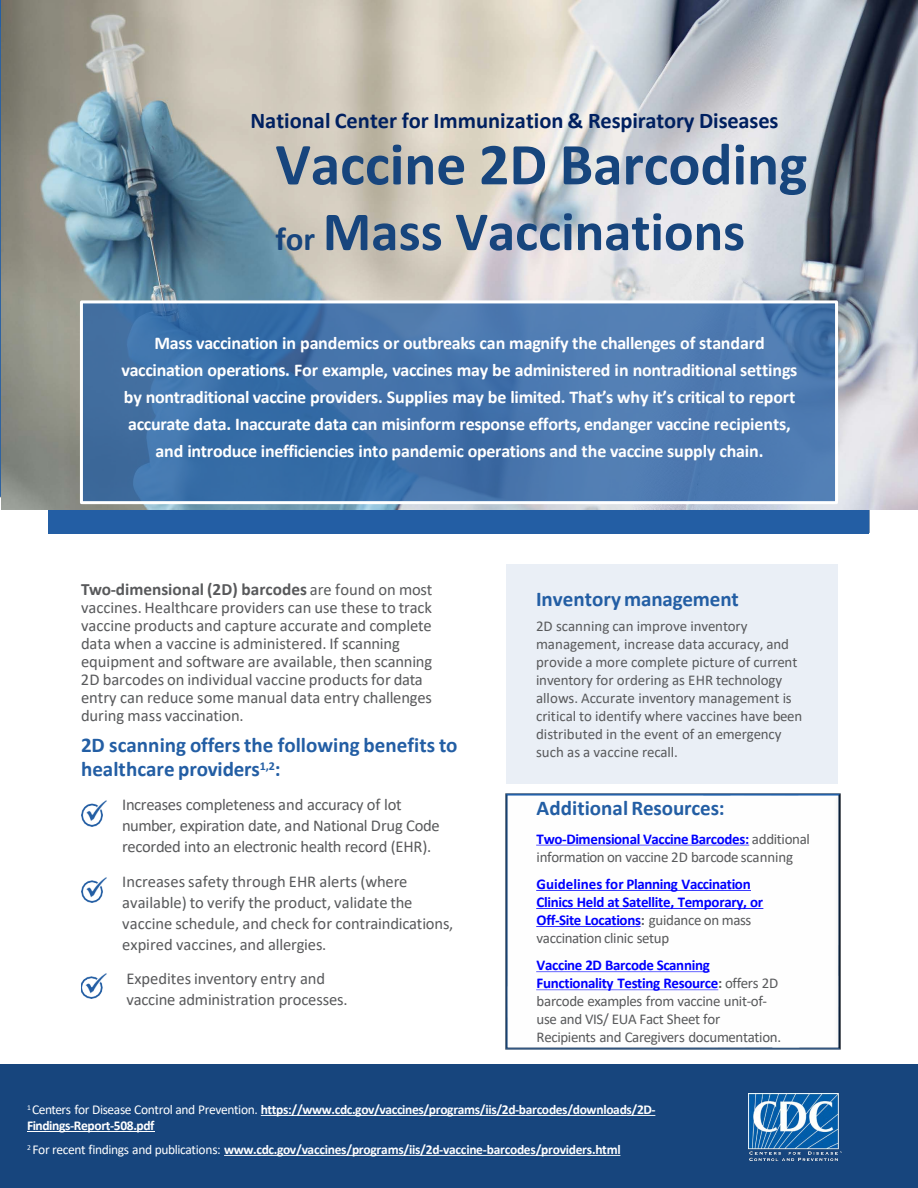
<style>
.page{position:relative;width:918px;height:1188px;background:#fff}
.page>*{position:absolute;margin:0;border:0;box-sizing:border-box;transform-origin:0 0}
.t1{font:700 60px "Calibri";letter-spacing:-.005em;color:#17457d}
.t2{font:700 55.5px "Calibri";letter-spacing:-.005em;color:#17457d}
.t3{font:700 22.5px "Calibri";letter-spacing:-.005em;color:#002060}
.t4{font:700 21px/24.2px "Calibri";color:#235ea4}
.t5{font:700 18px/27px "Calibri";letter-spacing:-.015em;color:#fff;text-align:center}
.t6{font:700 17.25px "Calibri";color:#58595b}
.t7{font:16.5px/18px "Calibri";letter-spacing:-.005em;color:#58595b}
.t8{font:15px/18px "Calibri";letter-spacing:-.005em;color:#58595b}
.t9{font:15px/18px "Calibri";letter-spacing:-.025em;color:#58595b}
.t10{font:700 15px/18px "Calibri";letter-spacing:-.02em;color:#00f}
.t11{font:700 13.5px/16.2px "Calibri";letter-spacing:-.025em;color:#fff}
.s1{font-size:33px}
.s2{font-weight:400;font-size:16.5px}
.s3{font-weight:700;color:#00f}
.s4{color:#58595b}
.s5{font-weight:400;color:#58595b}
.s6{font-weight:700}
.s7{font-weight:400}
</style>
<div class="page">
<div style="left:49px;top:271px;width:820px;height:262px;background:#235ea4"></div>
<div style="left:0;top:1065px;width:918px;height:123px;background:#17457d"></div>
<img style="left:1px;top:0;width:917px;height:510px">
<div style="left:81px;top:302px;width:756px;height:201px;background:#235ea4;opacity:.75"></div>
<div style="left:80px;top:300px;width:758px;height:204px;border:3px solid #fff"></div>
<img style="left:81px;top:800px;width:26px;height:26px">
<img style="left:81px;top:877px;width:26px;height:26px">
<img style="left:81px;top:973px;width:26px;height:25px">
<div style="left:507px;top:564px;width:331px;height:219px;background:#eaeff6"></div>
<svg style="left:261px;top:1115px;width:394px;height:1px"></svg>
<hr style="left:27px;top:1131px;width:127px;height:1px;background:#fff">
<svg style="left:224px;top:1155px;width:396px;height:1px"></svg>
<img style="left:749px;top:1094px;width:92px;height:66px">
<img style="left:506px;top:794px;width:334px;height:256px">
<h3 class="t3" style="left:250px;top:104px;width:530px">National Center for Immunization &amp; Respiratory Diseases</h3>
<h1 class="t1" style="left:275px;top:122px;width:534px">Vaccine 2D Barcoding</h1>
<h2 class="t2" style="left:275px;top:192px;width:471px"><span class="s1">for</span> Mass Vaccinations</h2>
<p class="t5" style="left:122px;top:329px;width:677px">Mass vaccination in pandemics or outbreaks can magnify the challenges of standard vaccination operations. For example, vaccines may be administered in nontraditional settings by nontraditional vaccine providers. Supplies may be limited. That’s why it’s critical to report accurate data. Inaccurate data can misinform response efforts, endanger vaccine recipients, and introduce inefficiencies into pandemic operations and the vaccine supply chain.</p>
<p class="t6" style="left:81px;top:577px;width:353px">Two-dimensional (2D) barcodes <span class="s2">are found on most</span></p>
<p class="t7" style="left:81px;top:598px;width:353px">vaccines. Healthcare providers can use these to track vaccine products and capture accurate and complete data when a vaccine is administered. If scanning equipment and software are available, then scanning 2D barcodes on individual vaccine products for data entry can reduce some manual data entry challenges during mass vaccination.</p>
<p class="t4" style="left:81px;top:732px;width:378px">2D scanning offers the following benefits to healthcare providers<sup>1,2</sup>:</p>
<p class="t7" style="left:122px;top:796px;width:281px">Increases completeness and accuracy of lot</p>
<p class="t7" style="left:122px;top:815px;width:319px;line-height:21px">number, expiration date, and National Drug Code recorded into an electronic health record (EHR).</p>
<p class="t7" style="left:122px;top:870px;width:333px;line-height:21px">Increases safety through EHR alerts (where available) to verify the product, validate the vaccine schedule, and check for contraindications, expired vaccines, and allergies.</p>
<p class="t7" style="left:126px;top:968px;width:223px;line-height:21px">Expedites inventory entry and vaccine administration processes.</p>
<p class="t4" style="left:536px;top:587px;width:204px">Inventory management</p>
<p class="t8" style="left:536px;top:617px;width:268px">2D scanning can improve inventory management, increase data accuracy, and provide a more complete picture of current inventory for ordering as EHR technology allows. Accurate inventory management is critical to identify where vaccines have been distributed in the event of an emergency such as a vaccine recall.</p>
<p class="t4" style="left:537px;top:796px;width:190px">Additional Resources:</p>
<p class="t8" style="left:537px;top:829px;width:275px"><span class="s3">Two-Dimensional Vaccine Barcodes:</span> additional information on vaccine 2D barcode scanning</p>
<p class="t10" style="left:537px;top:874px;width:228px">Guidelines for Planning Vaccination Clinics Held at Satellite, Temporary, or Off-Site Locations<span class="s4">:</span> <span class="s5">guidance on mass vaccination clinic setup</span></p>
<p class="t9" style="left:537px;top:955px;width:246px"><span class="s3">Vaccine 2D Barcode Scanning Functionality Testing Resource</span><span class="s6">:</span> offers 2D barcode examples from vaccine unit-of&shy;use and VIS/ EUA Fact Sheet for Recipients and Caregivers documentation.</p>
<p class="t11" style="left:27px;top:1101px;width:630px"><sup>1</sup> <span class="s7">Centers for Disease Control and Prevention.</span> https://www.cdc.gov/vaccines/programs/iis/2d-barcodes/downloads/2D-<br>Findings-Report-508.pdf</p>
<p class="t11" style="left:27px;top:1141px;width:595px"><sup>2</sup> <span class="s7">For recent findings and publications:</span> www.cdc.gov/vaccines/programs/iis/2d-vaccine-barcodes/providers.html</p>
</div>
